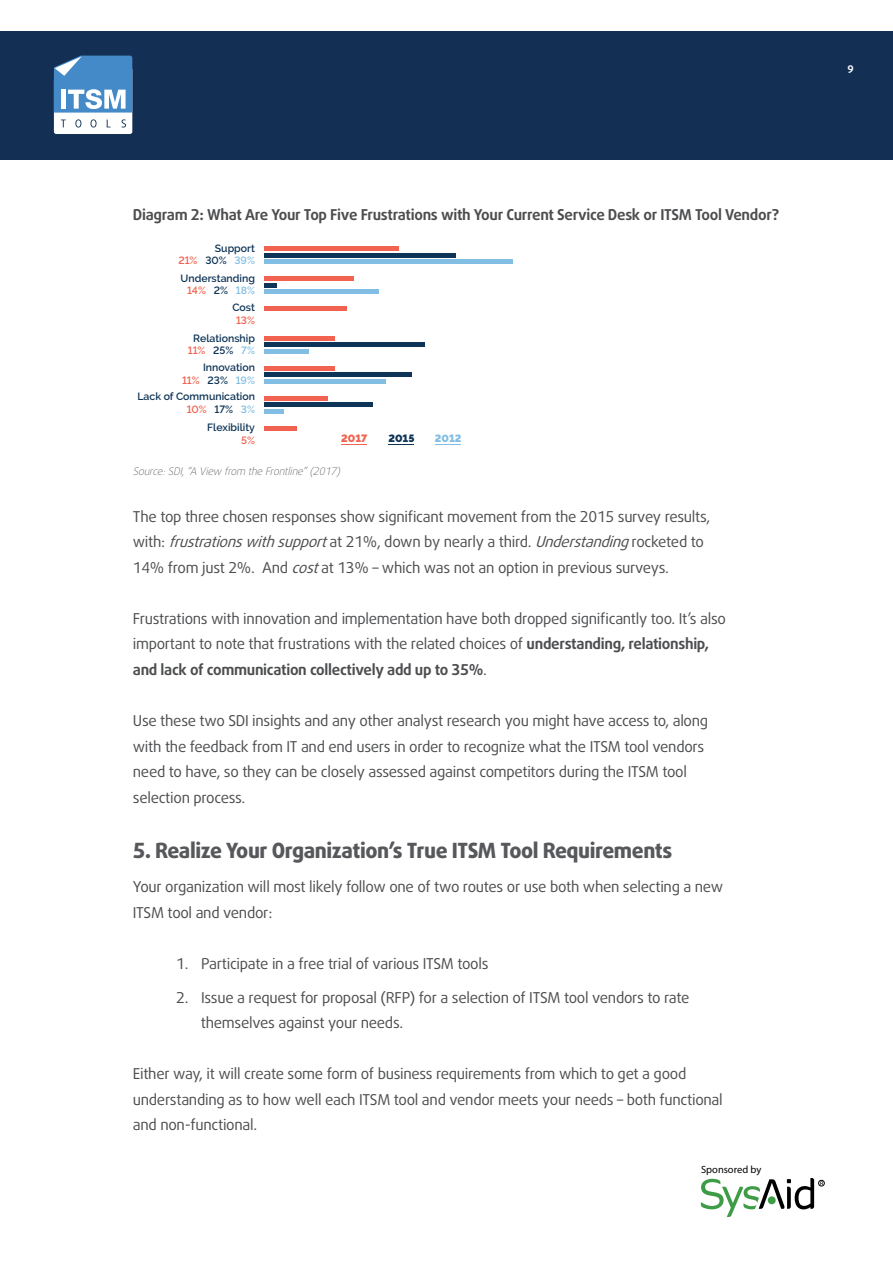
<style>
.page{position:relative;width:893px;height:1263px;background:#fff}
.page>*{position:absolute;margin:0;border:0;box-sizing:border-box;transform-origin:0 0}
.t1{font:800 21px "Daxline Pro";letter-spacing:-.02em;color:#57585b}
.t2{font:15px/25.5px "Daxline Pro";letter-spacing:-.02em;color:#4c4d4f}
.t3{font:700 15px "Daxline Pro";letter-spacing:-.02em;color:#4c4d4f}
.t4{font:600 10.5px/12.6px "Raleway";color:#0e3457;text-align:right}
.t5{font:italic 100 10.5px "Daxline Pro";color:#4c4d4f}
.t6{font:10.5px "Myriad Hebrew";color:#000}
.t7{font:600 10.5px "Raleway";color:#f16350}
.t8{font:900 10.5px "Raleway";color:#f16350}
.t9{font:900 10.5px "Raleway";color:#0e3457}
.t10{font:900 10.5px "Raleway";color:#82bee3}
.t11{font:700 10.5px "Daxline Pro";color:#fff}
.s1{color:#f16350}
.s2{color:#82bee3}
.s3{font-style:italic}
.s4{font-weight:700}
</style>
<div class="page">
<div style="left:0;top:31px;width:893px;height:129px;background:#133054"></div>
<svg style="left:54px;top:56px;width:78px;height:78px"></svg>
<svg style="left:701px;top:1178px;width:123px;height:39px"></svg>
<div style="left:264px;top:253px;width:192px;height:5px;background:#0e3457"></div>
<hr style="left:264px;top:283px;width:13px;height:4px;background:#0e3457">
<div style="left:264px;top:289px;width:115px;height:5px;background:#82bee3"></div>
<div style="left:264px;top:342px;width:160px;height:5px;background:#0e3457"></div>
<div style="left:264px;top:349px;width:45px;height:5px;background:#82bee3"></div>
<div style="left:264px;top:372px;width:148px;height:5px;background:#0e3457"></div>
<div style="left:264px;top:379px;width:122px;height:5px;background:#82bee3"></div>
<div style="left:264px;top:402px;width:109px;height:5px;background:#0e3457"></div>
<hr style="left:264px;top:409px;width:19px;height:4px;background:#82bee3">
<div style="left:264px;top:246px;width:135px;height:5px;background:#f16350"></div>
<div style="left:264px;top:259px;width:249px;height:5px;background:#82bee3"></div>
<div style="left:264px;top:276px;width:90px;height:5px;background:#f16350"></div>
<div style="left:264px;top:306px;width:83px;height:5px;background:#f16350"></div>
<div style="left:264px;top:336px;width:70px;height:5px;background:#f16350"></div>
<div style="left:264px;top:366px;width:70px;height:5px;background:#f16350"></div>
<div style="left:264px;top:396px;width:64px;height:5px;background:#f16350"></div>
<div style="left:264px;top:426px;width:33px;height:5px;background:#f16350"></div>
<svg style="left:341px;top:444px;width:26px;height:1px"></svg>
<svg style="left:389px;top:444px;width:25px;height:1px"></svg>
<svg style="left:435px;top:444px;width:26px;height:1px"></svg>
<p class="t3" style="left:133px;top:205px;width:648px">Diagram 2: What Are Your Top Five Frustrations with Your Current Service Desk or ITSM Tool Vendor?</p>
<p class="t4" style="left:178px;top:242px;width:78px">Support<br><span class="s1">21%</span> 30% <span class="s2">39%</span></p>
<p class="t4" style="left:181px;top:272px;width:76px">Understanding<br><span class="s1">14%</span> 2% <span class="s2">18%</span></p>
<p class="t4" style="left:232px;top:301px;width:24px">Cost</p>
<p class="t7" style="left:236px;top:314px;width:20px">13%</p>
<p class="t4" style="left:188px;top:332px;width:69px;text-align:center">Relationship<br><span class="s1">11%</span> 25% <span class="s2">7%</span></p>
<p class="t4" style="left:182px;top:361px;width:74px">Innovation<br><span class="s1">11%</span> 23% <span class="s2">19%</span></p>
<p class="t4" style="left:137px;top:390px;width:119px">Lack of Communication<br><span class="s1">10%</span> 17% <span class="s2">3%</span></p>
<p class="t4" style="left:207px;top:421px;width:49px">Flexibility</p>
<p class="t7" style="left:241px;top:434px;width:15px">5%</p>
<p class="t8" style="left:341px;top:432px;width:28px">2017</p>
<p class="t9" style="left:388px;top:432px;width:28px">2015</p>
<p class="t10" style="left:435px;top:432px;width:28px">2012</p>
<p class="t5" style="left:133px;top:464px;width:212px">Source:SDI,“A View from theFrontline”(2017)</p>
<p class="t2" style="left:133px;top:504px;width:579px">The top three chosen responses show significant movement from the 2015 survey results, w i t h : <span class="s3">frustrationswithsupport</span>a t 2 1 % , d o w n b y n e a r l y a t h i r d . <span class="s3">Understanding</span>r o c k e t e d t o<br>14% from just 2%. And <span class="s3">cost</span>at 13% – which was not an option in previous surveys.</p>
<p class="t2" style="left:133px;top:606px;width:595px">Frustrations with innovation and implementation have both dropped significantly too. It’s also important to note that frustrations with the related choices of <span class="s4">understanding, relationship, and lack of communication collectively add up to 35%</span>.</p>
<p class="t2" style="left:133px;top:708px;width:577px">Use these two SDI insights and any other analyst research you might have access to, along with the feedback from IT and end users in order to recognize what the ITSM tool vendors need to have, so they can be closely assessed against competitors during the ITSM tool selection process.</p>
<h1 class="t1" style="left:133px;top:836px;width:541px">5. Realize Your Organization’s True ITSM Tool Requirements</h1>
<p class="t2" style="left:133px;top:874px;width:592px">Your organization will most likely follow one of two routes or use both when selecting a new<br>ITSM tool and vendor:</p>
<p class="t2" style="left:176px;top:950px;width:314px">1. Participate in a free trial of various ITSM tools</p>
<p class="t2" style="left:201px;top:984px;width:490px;text-indent:-25px">2. Issue a request for proposal (RFP) for a selection of ITSM tool vendors to rate themselves against your needs.</p>
<p class="t2" style="left:133px;top:1061px;width:591px">Either way, it will create some form of business requirements from which to get a good understanding as to how well each ITSM tool and vendor meets your needs – both functional and non-functional.</p>
<p class="t6" style="left:701px;top:1164px;width:62px">Sponsored by</p>
<p class="t11" style="left:847px;top:62px;width:8px">9</p>
</div>
